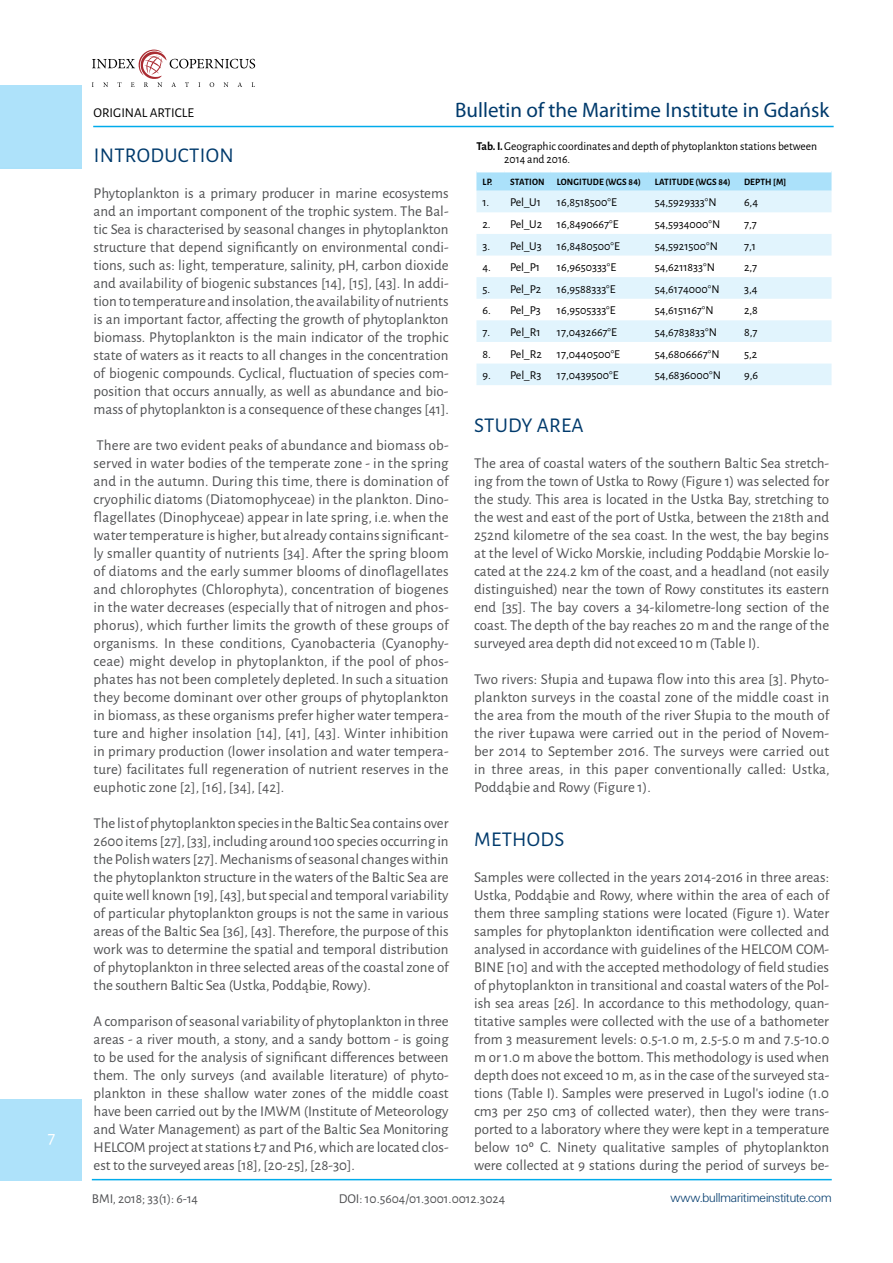
<style>
.page{position:relative;width:893px;height:1263px;background:#fff}
.page>*{position:absolute;margin:0;border:0;box-sizing:border-box;transform-origin:0 0}
.t1{font:21px "Myriad Pro";color:#003a6c}
.t2{font:21px "Alegreya Sans";letter-spacing:.015em;color:#003a6c}
.t3{font:18px "Alegreya Sans";color:#fff}
.t4{font:15px/18px "Alegreya Sans";color:#515254;text-align:justify}
.t5{font:13.5px "Alegreya Sans";color:#515254}
.t6{font:13.5px "Unitus DCE Ligh";color:#003a6c}
.t7{font:13.5px "Alegreya Sans";color:#000}
.t8{font:12px/13.5px "Alegreya Sans";color:#000}
.t9{font:700 9.75px "Alegreya Sans";letter-spacing:.015em;color:#000;scale:.95 1}
.s1{font-weight:700}
</style>
<div class="page">
<div style="left:1px;top:87px;width:81px;height:81px;background:#abe1fa"></div>
<div style="left:0;top:85px;width:81px;height:82px;background:#aee2fa"></div>
<div style="left:1px;top:1099px;width:81px;height:81px;background:#aee2fa"></div>
<hr style="left:92px;top:1179px;width:740px;height:1px;background:#00abeb">
<hr style="left:93px;top:126px;width:741px;height:1px;background:#00abeb">
<svg style="left:92px;top:50px;width:163px;height:37px"></svg>
<svg style="left:476px;top:172px;width:355px;height:19px;background:#aee2fa"></svg>
<svg style="left:476px;top:191px;width:355px;height:194px;fill:#e1f4fd"></svg>
<p class="t3" style="left:48px;top:1125px;width:9px">7</p>
<p class="t7" style="left:94px;top:103px;width:102px">ORIGINAL ARTICLE</p>
<h1 class="t1" style="left:455px;top:97px;width:376px">Bulletin of the Maritime Institute in Gdańsk</h1>
<h1 class="t2" style="left:94px;top:141px;width:141px">Introduction</h1>
<p class="t4" style="left:94px;top:183px;width:357px">Phytoplankton is a primary producer in marine ecosystems and an important component of the trophic system. The Bal&shy;tic Sea is characterised by seasonal changes in phytoplankton structure that depend significantly on environmental condi&shy;tions, such as: light, temperature, salinity, pH, carbon dioxide and availability of biogenic substances [14], [15], [43]. In addi&shy;tion to temperature and insolation, the availability of nutrients is an important factor, affecting the growth of phytoplankton biomass. Phytoplankton is the main indicator of the trophic state of waters as it reacts to all changes in the concentration of biogenic compounds. Cyclical, fluctuation of species com&shy;position that occurs annually, as well as abundance and bio&shy;mass of phytoplankton is a consequence of these changes [41].</p>
<p class="t4" style="left:94px;top:435px;width:357px">There are two evident peaks of abundance and biomass ob&shy;served in water bodies of the temperate zone - in the spring and in the autumn. During this time, there is domination of cryophilic diatoms (Diatomophyceae) in the plankton. Dino&shy;flagellates (Dinophyceae) appear in late spring, i.e. when the water temperature is higher, but already contains significant&shy;ly smaller quantity of nutrients [34]. After the spring bloom of diatoms and the early summer blooms of dinoflagellates and chlorophytes (Chlorophyta), concentration of biogenes in the water decreases (especially that of nitrogen and phos&shy;phorus), which further limits the growth of these groups of organisms. In these conditions, Cyanobacteria (Cyanophy&shy;ceae) might develop in phytoplankton, if the pool of phos&shy;phates has not been completely depleted. In such a situation they become dominant over other groups of phytoplankton in biomass, as these organisms prefer higher water tempera&shy;ture and higher insolation [14], [41], [43]. Winter inhibition in primary production (lower insolation and water tempera&shy;ture) facilitates full regeneration of nutrient reserves in the euphotic zone [2], [16], [34], [42].</p>
<p class="t4" style="left:94px;top:813px;width:357px">The list of phytoplankton species in the Baltic Sea contains over 2600 items [27], [33], including around 100 species occurring in the Polish waters [27]. Mechanisms of seasonal changes within the phytoplankton structure in the waters of the Baltic Sea are quite well known [19], [43], but special and temporal variability of particular phytoplankton groups is not the same in various areas of the Baltic Sea [36], [43]. Therefore, the purpose of this work was to determine the spatial and temporal distribution of phytoplankton in three selected areas of the coastal zone of the southern Baltic Sea (Ustka, Poddąbie, Rowy).</p>
<p class="t4" style="left:94px;top:1011px;width:357px">A comparison of seasonal variability of phytoplankton in three areas - a river mouth, a stony, and a sandy bottom - is going to be used for the analysis of significant differences between them. The only surveys (and available literature) of phyto&shy;plankton in these shallow water zones of the middle coast have been carried out by the IMWM (Institute of Meteorology and Water Management) as part of the Baltic Sea Monitoring HELCOM project at stations Ł7 and P16, which are located clos&shy;est to the surveyed areas [18], [20-25], [28-30].</p>
<p class="t8" style="left:504px;top:139px;width:314px;text-indent:-28px"><span class="s1">TAB. I.</span> Geographic coordinates and depth of phytoplankton stations between<br>2014 and 2016.</p>
<p class="t9" style="left:483px;top:174px;width:67px">LP. STATI ON</p>
<p class="t9" style="left:557px;top:174px;width:90px">LONGITUDE (WGS 84)</p>
<p class="t9" style="left:655px;top:174px;width:81px">LATITUDE (WGS 84)</p>
<p class="t9" style="left:744px;top:174px;width:46px">DEPTH [M]</p>
<p class="t8" style="left:482px;top:195px;width:60px">1. Pel_U1</p>
<p class="t8" style="left:557px;top:195px;width:62px">16,8518500°E</p>
<p class="t8" style="left:655px;top:195px;width:61px">54,5929333°N</p>
<p class="t8" style="left:744px;top:195px;width:16px">6,4</p>
<p class="t8" style="left:482px;top:217px;width:137px">2. Pel_U2 16,8490667°E</p>
<p class="t8" style="left:655px;top:217px;width:65px">54,5934000°N</p>
<p class="t8" style="left:744px;top:217px;width:14px">7,7</p>
<p class="t8" style="left:482px;top:238px;width:61px">3. Pel_U3</p>
<p class="t8" style="left:557px;top:238px;width:64px">16,8480500°E</p>
<p class="t8" style="left:655px;top:238px;width:62px">54,5921500°N</p>
<p class="t8" style="left:744px;top:238px;width:13px">7,1</p>
<p class="t8" style="left:482px;top:260px;width:59px">4. Pel_P1</p>
<p class="t8" style="left:557px;top:260px;width:61px">16,9650333°E</p>
<p class="t8" style="left:655px;top:260px;width:59px">54,6211833°N</p>
<p class="t8" style="left:744px;top:260px;width:15px">2,7</p>
<p class="t8" style="left:482px;top:282px;width:60px">5. Pel_P2</p>
<p class="t8" style="left:557px;top:282px;width:60px">16,9588333°E</p>
<p class="t8" style="left:655px;top:282px;width:64px">54,6174000°N</p>
<p class="t8" style="left:744px;top:282px;width:15px">3,4</p>
<p class="t8" style="left:482px;top:303px;width:60px">6. Pel_P3</p>
<p class="t8" style="left:557px;top:303px;width:60px">16,9505333°E</p>
<p class="t8" style="left:655px;top:303px;width:58px">54,6151167°N</p>
<p class="t8" style="left:744px;top:303px;width:15px">2,8</p>
<p class="t8" style="left:483px;top:325px;width:59px">7. Pel_R1</p>
<p class="t8" style="left:557px;top:325px;width:61px">17,0432667°E</p>
<p class="t8" style="left:655px;top:325px;width:61px">54,6783833°N</p>
<p class="t8" style="left:744px;top:325px;width:15px">8,7</p>
<p class="t8" style="left:483px;top:346px;width:61px">8. Pel_R2</p>
<p class="t8" style="left:557px;top:346px;width:65px">17,0440500°E</p>
<p class="t8" style="left:655px;top:346px;width:64px">54,6806667°N</p>
<p class="t8" style="left:744px;top:346px;width:15px">5,2</p>
<p class="t8" style="left:483px;top:368px;width:60px">9. Pel_R3</p>
<p class="t8" style="left:557px;top:368px;width:63px">17,0439500°E</p>
<p class="t8" style="left:655px;top:368px;width:65px">54,6836000°N</p>
<p class="t8" style="left:744px;top:368px;width:16px">9,6</p>
<h1 class="t2" style="left:474px;top:411px;width:75px">Study area</h1>
<p class="t4" style="left:474px;top:453px;width:357px">The area of coastal waters of the southern Baltic Sea stretch&shy;ing from the town of Ustka to Rowy (Figure 1) was selected for the study. This area is located in the Ustka Bay, stretching to the west and east of the port of Ustka, between the 218th and 252nd kilometre of the sea coast. In the west, the bay begins at the level of Wicko Morskie, including Poddąbie Morskie lo&shy;cated at the 224.2 km of the coast, and a headland (not easily distinguished) near the town of Rowy constitutes its eastern end [35]. The bay covers a 34-kilometre-long section of the coast. The depth of the bay reaches 20 m and the range of the surveyed area depth did not exceed 10 m (Table I).</p>
<p class="t4" style="left:474px;top:669px;width:357px">Two rivers: Słupia and Łupawa flow into this area [3]. Phyto&shy;plankton surveys in the coastal zone of the middle coast in the area from the mouth of the river Słupia to the mouth of the river Łupawa were carried out in the period of N ovem&shy;ber 2014 to September 2016. The surveys were carried out in three areas, in this paper conventionally called: Ustka, Poddąbie and Rowy (Figure 1).</p>
<h1 class="t2" style="left:474px;top:825px;width:90px">Methods</h1>
<p class="t4" style="left:474px;top:867px;width:357px">Samples were collected in the years 2014-2016 in three areas:<br>Ustka, Poddąbie and Rowy, where within the area of each of them three sampling stations were located (Figure 1). Water samples for phytoplankton identification were collected and analysed in accordance with guidelines of the HELCOM COM-BIN E [10] and with the accepted methodology of field studies of phytoplankton in transitional and coastal waters of the Pol&shy;ish sea areas [26]. In accordance to this methodology, quan&shy;titative samples were collected with the use of a bathometer from 3 measurement levels: 0.5-1.0 m, 2.5-5.0 m and 7.5-10.0 m or 1.0 m above the bottom. This methodology is used when depth does not exceed 10 m, as in the case of the surveyed sta&shy;tions (Table I). Samples were preserved in Lugol’s iodine (1.0 cm3 per 250 cm3 of collected water), then they were trans&shy;ported to a laboratory where they were kept in a temperature below 10º C. N inety qualitative samples of phytoplankton were collected at 9 stations during the period of surveys be-</p>
<p class="t5" style="left:92px;top:1189px;width:108px">BMI, 2018; 33(1): 6-14</p>
<p class="t5" style="left:339px;top:1189px;width:168px">DOI: 10.5604/01.3001.0012.3024</p>
<p class="t6" style="left:671px;top:1190px;width:162px">www.bullmaritimeinstitute.com</p>
</div>
